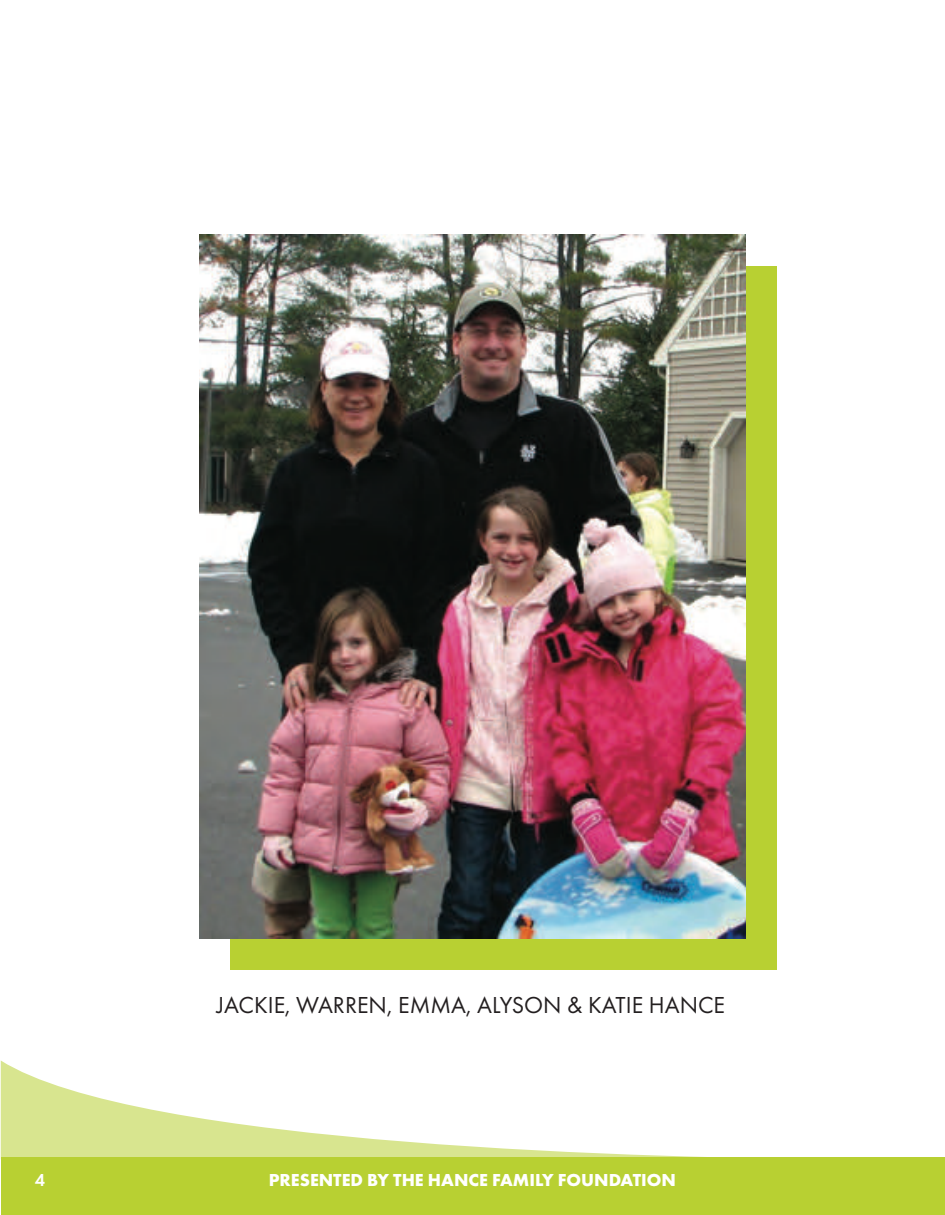
<style>
.page{position:relative;width:945px;height:1215px;background:#fff}
.page>*{position:absolute;margin:0;border:0;box-sizing:border-box;transform-origin:0 0}
.t1{font:24px "Futura PT";color:#231f20}
.t2{font:700 18px "Futura PT";color:#fff}
.t3{font:600 18px "Futura PT";color:#fff}
</style>
<div class="page">
<svg style="left:1px;top:1060px;width:940px;height:98px"></svg>
<div style="left:1px;top:1158px;width:943px;height:57px;background:#b8d032"></div>
<div style="left:231px;top:266px;width:546px;height:704px;background:#b8d032"></div>
<img style="left:199px;top:235px;width:547px;height:703px">
<p class="t1" style="left:217px;top:991px;width:510px">JACKIE, WARREN, EMMA, ALYSON &amp; KATIE HANCE</p>
<p class="t3" style="left:35px;top:1168px;width:12px">4</p>
<p class="t2" style="left:269px;top:1168px;width:409px">PRESENTED BY THE HANCE FAMILY FOUNDATION</p>
</div>
